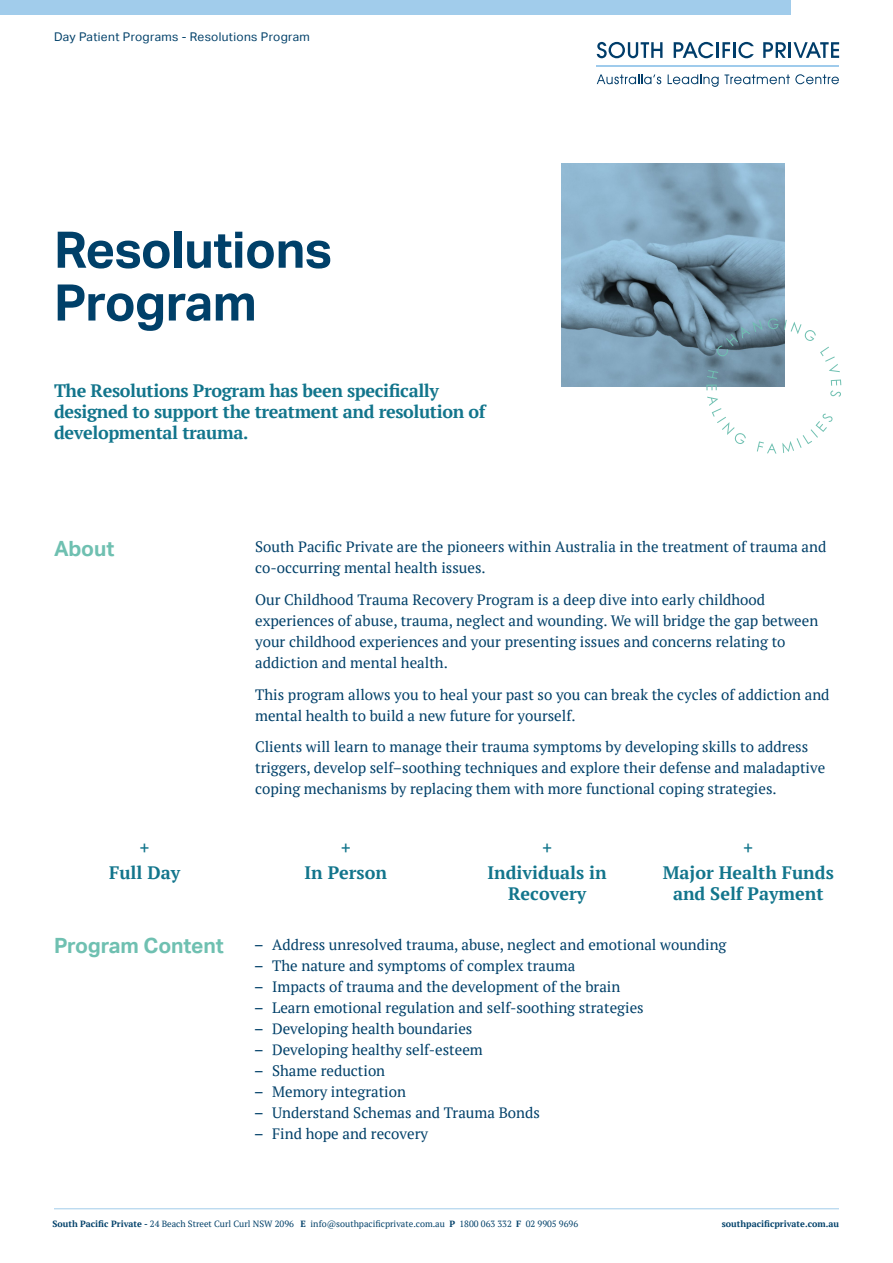
<style>
.page{position:relative;width:893px;height:1263px;background:#fff}
.page>*{position:absolute;margin:0;border:0;box-sizing:border-box;transform-origin:0 0}
.H2_-_New{font:700 50.4px/52.8px "Aktiv Grotesk";letter-spacing:-.01em;color:#004069}
.H3_-_New{font:700 21px "Aktiv Grotesk";letter-spacing:-.005em;color:#6fc0b1}
.Program_Details{font:700 18px/21px "PT Serif";letter-spacing:-.02em;color:#12758c}
.Program_Details-2{font:700 18px/21px "PT Serif";color:#12758c;text-align:center}
.Body_Text{font:15px/21px "PT Serif";color:#004069}
.t1{font:12px "Aktiv Grotesk";letter-spacing:.03em;color:#004069}
.t2{font:9px "PT Serif";color:#004069}
.t3{font:700 9px "PT Serif";color:#004069}
.s1{font-family:"Aktiv Grotesk"}
.s2{font-weight:700}
</style>
<div class="page">
<div style="left:0;top:0;width:791px;height:14px;background:#a1cceb"></div>
<hr style="left:54px;top:1208px;width:785px;height:1px;background:#a1cceb">
<svg style="left:597px;top:74px;width:64px;height:10px"></svg>
<svg style="left:668px;top:74px;width:171px;height:13px"></svg>
<hr style="left:597px;top:65px;width:242px;height:2px;background:#9fcbec">
<svg style="left:597px;top:42px;width:65px;height:16px"></svg>
<svg style="left:674px;top:42px;width:39px;height:16px"></svg>
<hr style="left:716px;top:42px;width:3px;height:16px;background:#003d6a">
<svg style="left:722px;top:42px;width:32px;height:16px"></svg>
<hr style="left:788px;top:42px;width:3px;height:16px;background:#003d6a">
<svg style="left:793px;top:42px;width:46px;height:16px"></svg>
<svg style="left:763px;top:42px;width:23px;height:16px"></svg>
<img style="left:561px;top:164px;width:223px;height:223px">
<svg style="left:717px;top:318px;width:61px;height:38px"></svg>
<svg style="left:784px;top:320px;width:32px;height:21px"></svg>
<svg style="left:820px;top:347px;width:20px;height:25px"></svg>
<svg style="left:830px;top:379px;width:11px;height:18px"></svg>
<svg style="left:707px;top:370px;width:11px;height:9px"></svg>
<svg style="left:706px;top:385px;width:11px;height:5px"></svg>
<svg style="left:707px;top:397px;width:39px;height:47px"></svg>
<svg style="left:757px;top:441px;width:19px;height:13px"></svg>
<svg style="left:782px;top:414px;width:51px;height:39px"></svg>
<p class="t1" style="left:54px;top:30px;width:257px">Day Patient Programs - Resolutions Program</p>
<p class="H2_-_New" style="left:54px;top:224px;width:279px">Resolutions<br>Program</p>
<p class="Program_Details" style="left:54px;top:379px;width:433px">The Resolutions Program has been specifically designed to support the treatment and resolution of developmental trauma.</p>
<p class="H3_-_New" style="left:54px;top:536px;width:62px">About</p>
<p class="Body_Text" style="left:255px;top:536px;width:573px">South Pacific Private are the pioneers within Australia in the treatment of trauma and co-occurring mental health issues.</p>
<p class="Body_Text" style="left:255px;top:589px;width:565px">Our Childhood Trauma Recovery Program is a deep dive into early childhood experiences of abuse, trauma, neglect and wounding. We will bridge the gap between your childhood experiences and your presenting issues and concerns relating to addiction and mental health.</p>
<p class="Body_Text" style="left:255px;top:684px;width:576px">This program allows you to heal your past so you can break the cycles of addiction and mental health to build a new future for yourself.</p>
<p class="Body_Text" style="left:255px;top:736px;width:572px">Clients will learn to manage their trauma symptoms by developing skills to address triggers, develop self–soothing techniques and explore their defense and maladaptive coping mechanisms by replacing them with more functional coping strategies.</p>
<h5 class="Program_Details" style="left:140px;top:837px;width:12px">+</h5>
<h5 class="Program_Details" style="left:109px;top:862px;width:73px">Full Day</h5>
<p class="H3_-_New" style="left:54px;top:933px;width:171px">Program Content</p>
<h5 class="Program_Details" style="left:341px;top:837px;width:12px">+</h5>
<h5 class="Program_Details-2" style="left:305px;top:862px;width:84px">In Person</h5>
<h5 class="Program_Details" style="left:542px;top:837px;width:12px">+</h5>
<h5 class="Program_Details-2" style="left:488px;top:862px;width:121px">Individuals in<br>Recovery</h5>
<h5 class="Program_Details" style="left:743px;top:837px;width:12px">+</h5>
<h5 class="Program_Details-2" style="left:663px;top:862px;width:172px">Major Health Funds and Self Payment</h5>
<p class="Body_Text" style="left:255px;top:933px;width:473px"><span class="s1">–</span> Address unresolved trauma, abuse, neglect and emotional wounding</p>
<p class="Body_Text" style="left:255px;top:954px;width:322px"><span class="s1">–</span> The nature and symptoms of complex trauma</p>
<p class="Body_Text" style="left:255px;top:975px;width:367px"><span class="s1">–</span> Impacts of trauma and the development of the brain</p>
<p class="Body_Text" style="left:255px;top:996px;width:390px"><span class="s1">–</span> Learn emotional regulation and self-soothing strategies</p>
<p class="Body_Text" style="left:255px;top:1017px;width:219px"><span class="s1">–</span> Developing health boundaries</p>
<p class="Body_Text" style="left:255px;top:1038px;width:229px"><span class="s1">–</span> Developing healthy self-esteem</p>
<p class="Body_Text" style="left:255px;top:1059px;width:132px"><span class="s1">–</span> Shame reduction</p>
<p class="Body_Text" style="left:255px;top:1080px;width:152px"><span class="s1">–</span> Memory integration</p>
<p class="Body_Text" style="left:255px;top:1101px;width:286px"><span class="s1">–</span> Understand Schemas and Trauma Bonds</p>
<p class="Body_Text" style="left:255px;top:1122px;width:174px"><span class="s1">–</span> Find hope and recovery</p>
<p class="t2" style="left:52px;top:1218px;width:527px"><span class="s2">South Pacific Private -</span> 24 Beach Street Curl Curl NSW 2096 <span class="s2">E</span> info@southpacificprivate.com.au <span class="s2">P</span> 1800 063 332 <span class="s2">F</span> 02 9905 9696</p>
<p class="t3" style="left:722px;top:1217px;width:119px">southpacificprivate.com.au</p>
</div>
